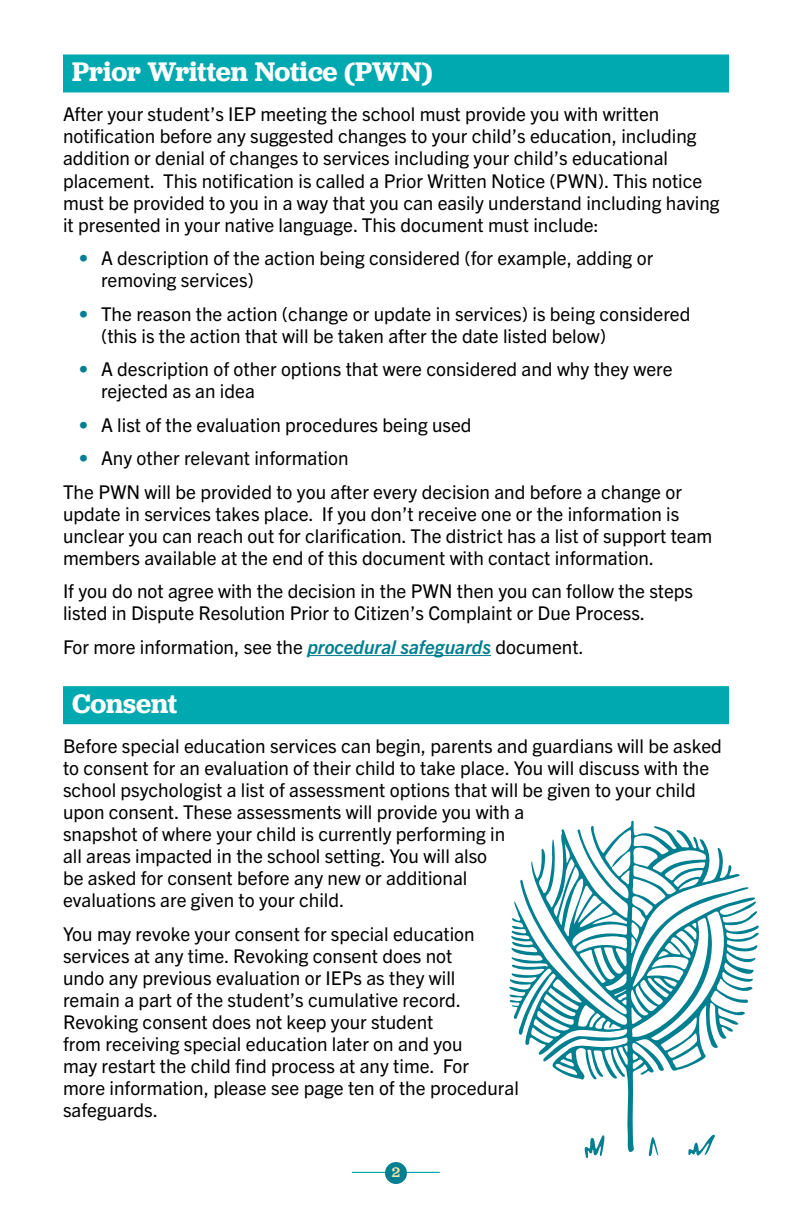
<style>
.page{position:relative;width:792px;height:1224px;background:#fff}
.page>*{position:absolute;margin:0;border:0;box-sizing:border-box;transform-origin:0 0}
.t1{font:600 28px "Jubilat";letter-spacing:-.005em;color:#fff}
.t2{font:19px/22px "Trade Gothic Next LT Pro";color:#000}
.t3{font:500 14.4px "Jubilat";color:#f5e6a9}
.s1{color:#007f90}
.s2{font-weight:700;font-style:italic;color:#007f90}
</style>
<div class="page">
<svg style="left:509px;top:820px;width:250px;height:332px"></svg>
<svg style="left:584px;top:1135px;width:22px;height:23px"></svg>
<svg style="left:688px;top:1131px;width:27px;height:25px"></svg>
<svg style="left:649px;top:1130px;width:10px;height:26px"></svg>
<hr style="left:352px;top:1172px;width:88px;height:1px;background:#00a8b0">
<div style="left:385px;top:1162px;width:22px;height:22px;background:#007f90;border-radius:50%"></div>
<div style="left:63px;top:54px;width:666px;height:38px;background:#00a8b0"></div>
<hr style="left:307px;top:655px;width:184px;height:1px;background:#007f90">
<div style="left:63px;top:686px;width:666px;height:38px;background:#00a8b0"></div>
<h1 class="t1" style="left:72px;top:54px;width:362px">Prior Written Notice (PWN)</h1>
<p class="t2" style="left:63px;top:102px;width:658px">After your student’s IEP meeting the school must provide you with written notification before any suggested changes to your child’s education, including addition or denial of changes to services including your child’s educational placement. This notification is called a Prior Written Notice (PWN). This notice must be provided to you in a way that you can easily understand including having it presented in your native language. This document must include:</p>
<p class="t2" style="left:101px;top:246px;width:554px;text-indent:-22px"><span class="s1">•</span> A description of the action being considered (for example, adding or removing services)</p>
<p class="t2" style="left:101px;top:301px;width:591px;text-indent:-22px"><span class="s1">•</span> The reason the action (change or update in services) is being considered (this is the action that will be taken after the date listed below)</p>
<p class="t2" style="left:101px;top:357px;width:573px;text-indent:-22px"><span class="s1">•</span> A description of other options that were considered and why they were rejected as an idea</p>
<p class="t2" style="left:79px;top:412px;width:394px"><span class="s1">•</span> A list of the evaluation procedures being used</p>
<p class="t2" style="left:63px;top:440px;width:621px;line-height:33.6px;text-indent:16px"><span class="s1">•</span> Any other relevant information<br>The PWN will be provided to you after every decision and before a change or</p>
<p class="t2" style="left:63px;top:501px;width:651px">update in services takes place. If you don’t receive one or the information is unclear you can reach out for clarification. The district has a list of support team members available at the end of this document with contact information.</p>
<p class="t2" style="left:63px;top:579px;width:632px">If you do not agree with the decision in the PWN then you can follow the steps listed in Dispute Resolution Prior to Citizen’s Complaint or Due Process.</p>
<p class="t2" style="left:63px;top:634px;width:522px">For more information, see the <span class="s2">procedural safeguards</span> document.</p>
<h1 class="t1" style="left:72px;top:686px;width:107px">Consent</h1>
<p class="t2" style="left:63px;top:734px;width:660px">Before special education services can begin, parents and guardians will be asked to consent for an evaluation of their child to take place. You will discuss with the school psychologist a list of assessment options that will be given to your child upon consent. These assessments will provide you with a<br>snapshot of where your child is currently performing in<br>all areas impacted in the school setting. You will also<br>be asked for consent before any new or additional<br>evaluations are given to your child.</p>
<p class="t2" style="left:63px;top:922px;width:457px">You may revoke your consent for special education services at any time. Revoking consent does not<br>undo any previous evaluation or IEPs as they will<br>remain a part of the student’s cumulative record.<br>Revoking consent does not keep your student<br>from receiving special education later on and you<br>may restart the child find process at any time. For<br>more information, please see page ten of the procedural safeguards.</p>
<p class="t3" style="left:392px;top:1163px;width:10px">2</p>
</div>
